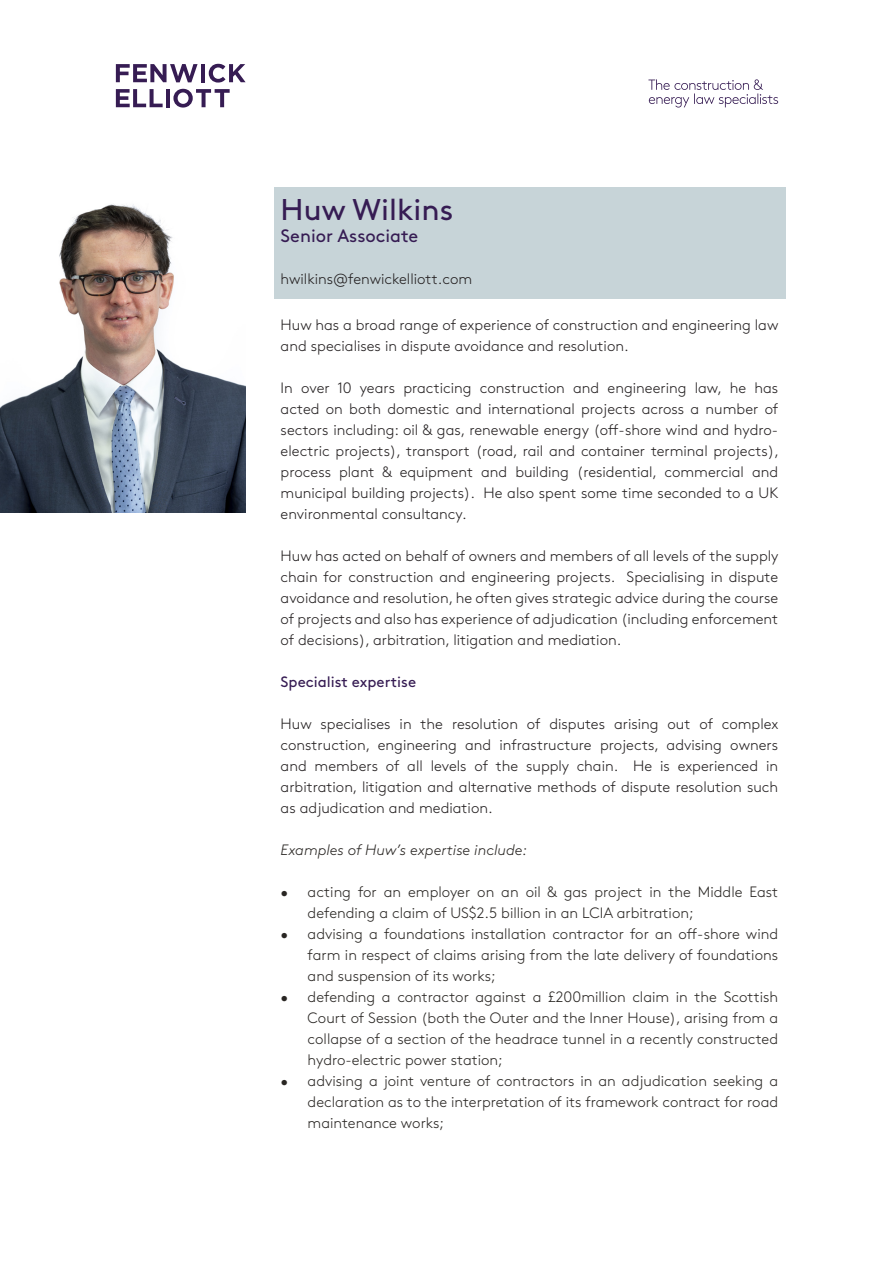
<style>
.page{position:relative;width:893px;height:1263px;background:#fff}
.page>*{position:absolute;margin:0;border:0;box-sizing:border-box;transform-origin:0 0}
.t1{font:30px "Brown";color:#361c53}
.t2{font:18px "Brown";color:#361c53}
.t3{font:300 15px/21px "Brown";color:#231f20;text-align:justify}
.t4{font:300 15px/21px "Brown";color:#292623;text-align:justify}
.t5{font:italic 300 15px "Brown";color:#292623}
.t6{font:15px "Brown";color:#361c53}
</style>
<div class="page">
<div style="left:274px;top:187px;width:511px;height:112px;background:#c7d4d8"></div>
<svg style="left:648px;top:79px;width:130px;height:29px"></svg>
<svg style="left:116px;top:64px;width:82px;height:18px"></svg>
<hr style="left:201px;top:64px;width:4px;height:18px;background:#361c53">
<svg style="left:209px;top:64px;width:37px;height:19px"></svg>
<svg style="left:116px;top:89px;width:47px;height:18px"></svg>
<hr style="left:166px;top:89px;width:4px;height:18px;background:#361c53">
<svg style="left:173px;top:89px;width:57px;height:19px"></svg>
<img style="left:0;top:204px;width:246px;height:308px">
<p class="t1" style="left:281px;top:187px;width:174px">Huw Wilkins</p>
<p class="t2" style="left:281px;top:222px;width:139px">Senior Associate</p>
<p class="t3" style="left:281px;top:267px;width:193px">hwilkins@fenwickelliott.com</p>
<p class="t3" style="left:281px;top:313px;width:499px">Huw has a broad range of experience of construction and engineering law and specialises in dispute avoidance and resolution.</p>
<p class="t3" style="left:281px;top:376px;width:500px">In over 10 years practicing construction and engineering law, he has acted on both domestic and international projects across a number of sectors including: oil &amp; gas, renewable energy (off-shore wind and hydro&shy;electric projects), transport (road, rail and container terminal projects), process plant &amp; equipment and building (residential, commercial and municipal building projects). He also spent some time seconded to a UK environmental consultancy.</p>
<p class="t3" style="left:281px;top:544px;width:499px">Huw has acted on behalf of owners and members of all levels of the supply chain for construction and engineering projects. Specialising in dispute avoidance and resolution, he often gives strategic advice during the course of projects and also has experience of adjudication (including enforcement of decisions), arbitration, litigation and mediation.</p>
<p class="t6" style="left:281px;top:670px;width:137px">Specialist expertise</p>
<p class="t3" style="left:281px;top:712px;width:499px">Huw specialises in the resolution of disputes arising out of complex construction, engineering and infrastructure projects, advising owners and members of all levels of the supply chain. He is experienced in arbitration, litigation and alternative methods of dispute resolution such as adjudication and mediation.</p>
<p class="t5" style="left:281px;top:839px;width:248px">Examples of Huw’s expertise include:</p>
<p class="t4" style="left:308px;top:880px;width:472px;text-indent:-27px">• acting for an employer on an oil &amp; gas project in the Middle East defending a claim of US$2.5 billion in an LCIA arbitration;</p>
<p class="t4" style="left:308px;top:922px;width:472px;text-indent:-27px">• advising a foundations installation contractor for an off-shore wind farm in respect of claims arising from the late delivery of foundations and suspension of its works;</p>
<p class="t4" style="left:308px;top:985px;width:472px;text-indent:-27px">• defending a contractor against a £200million claim in the Scottish Court of Session (both the Outer and the Inner House), arising from a collapse of a section of the headrace tunnel in a recently constructed hydro-electric power station;</p>
<p class="t4" style="left:308px;top:1069px;width:472px;text-indent:-27px">• advising a joint venture of contractors in an adjudication seeking a declaration as to the interpretation of its framework contract for road maintenance works;</p>
</div>
